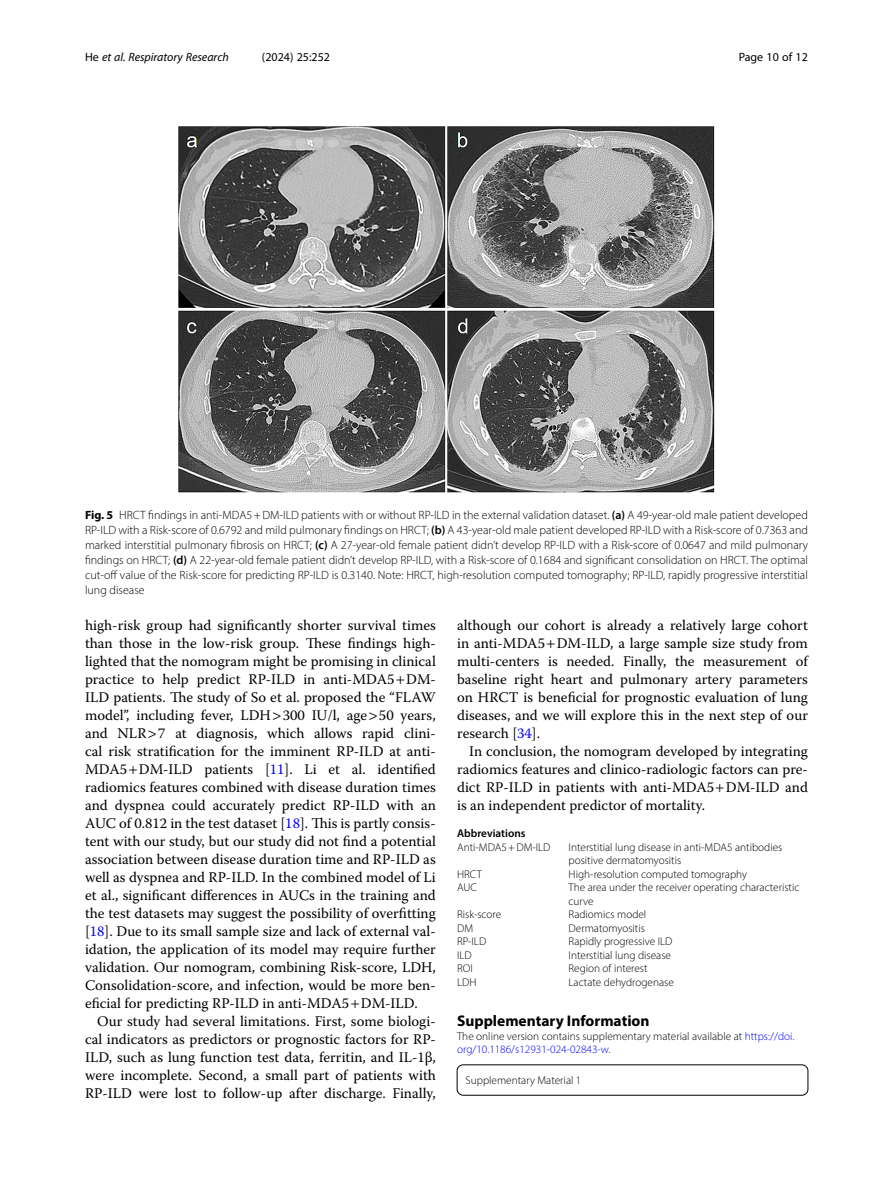
<style>
.page{position:relative;width:893px;height:1191px;background:#fff}
.page>*{position:absolute;margin:0;border:0;box-sizing:border-box;transform-origin:0 0}
.Head_1{font:700 15.45px "Myriad Pro";color:#000}
.Body_Text_Indent{font:14.7px/18px "Warnock Pro";color:#000;text-align:justify}
.Figure_Caption{font:300 12px/15px "Myriad Pro";color:#000;text-align:justify}
.t1{font:italic 12px "Myriad Pro";color:#000}
.t2{font:12px "Myriad Pro";color:#000}
.Abbreviation_Para_1{font:300 11.25px/13.5px "Myriad Pro";color:#000}
.Article_Note_ESM{font:300 11.25px/13.5px "Myriad Pro";color:#000}
.Additional_File_Info{font:300 11.25px "Myriad Pro";color:#000}
.Abbrevation_Heading{font:600 11.25px "Myriad Pro";color:#000}
.s1{font-style:normal}
.s2{font-weight:700}
.s3{font-weight:600}
.s4{color:#00f}
</style>
<div class="page">
<div style="left:457px;top:1064px;width:351px;height:31px;border:1px solid #000;border-radius:6px"></div>
<img style="left:178px;top:126px;width:536px;height:366px">
<p class="t1" style="left:85px;top:50px;width:145px"><span class="s1">He</span> et al. Respiratory Research</p>
<p class="t2" style="left:262px;top:50px;width:70px">(2024) 25:252</p>
<p class="t2" style="left:739px;top:50px;width:71px">Page 10 of 12</p>
<p class="Figure_Caption" style="left:85px;top:508px;width:724px"><span class="s2">Fig. 5</span> HRCT findings in anti-MDA5+DM-ILD patients with or without RP-ILD in the external validation dataset. <span class="s3">(a)</span> A 49-year-old male patient developed RP-ILD with a Risk-score of 0.6792 and mild pulmonary findings on HRCT; <span class="s3">(b)</span> A 43-year-old male patient developed RP-ILD with a Risk-score of 0.7363 and marked interstitial pulmonary fibrosis on HRCT; <span class="s3">(c)</span> A 27-year-old female patient didn’t develop RP-ILD with a Risk-score of 0.0647 and mild pulmonary findings on HRCT; <span class="s3">(d)</span> A 22-year-old female patient didn’t develop RP-ILD, with a Risk-score of 0.1684 and significant consolidation on HRCT. The optimal cut-off value of the Risk-score for predicting RP-ILD is 0.3140. Note: HRCT, high-resolution computed tomography; RP-ILD, rapidly progressive interstitial lung disease</p>
<p class="Body_Text_Indent" style="left:85px;top:616px;width:352px">high-risk group had significantly shorter survival times than those in the low-risk group. These findings high&shy;lighted that the nomogram might be promising in clinical practice to help predict RP-ILD in anti-MDA5 DM-ILD patients. The study of So et al. proposed the “FLAW model”, including fever, LDH 300 IU/l, age 50 years, and NLR 7 at diagnosis, which allows rapid clini&shy;cal risk stratification for the imminent RP-ILD at anti-MDA5 DM-ILD patients [<span class="s4">11</span>]. Li et al. identified radiomics features combined with disease duration times and dyspnea could accurately predict RP-ILD with an AUC of 0.812 in the test dataset [<span class="s4">18</span>]. This is partly consis&shy;tent with our study, but our study did not find a potential association between disease duration time and RP-ILD as well as dyspnea and RP-ILD. In the combined model of Li et al., significant differences in AUCs in the training and the test datasets may suggest the possibility of overfitting [<span class="s4">18</span>]. Due to its small sample size and lack of external val&shy;idation, the application of its model may require further validation. Our nomogram, combining Risk-score, LDH, Consolidation-score, and infection, would be more ben&shy;eficial for predicting RP-ILD in anti-MDA5 DM-ILD.</p>
<p class="Body_Text_Indent" style="left:85px;top:1012px;width:352px;text-indent:12px">Our study had several limitations. First, some biologi&shy;cal indicators as predictors or prognostic factors for RP-ILD, such as lung function test data, ferritin, and IL-1β, were incomplete. Second, a small part of patients with RP-ILD were lost to follow-up after discharge. Finally,</p>
<p class="Body_Text_Indent" style="left:457px;top:616px;width:352px">although our cohort is already a relatively large cohort in anti-MDA5 DM-ILD, a large sample size study from multi-centers is needed. Finally, the measurement of baseline right heart and pulmonary artery parameters on HRCT is beneficial for prognostic evaluation of lung diseases, and we will explore this in the next step of our research [<span class="s4">34</span>].</p>
<p class="Body_Text_Indent" style="left:457px;top:742px;width:352px;text-indent:12px">In conclusion, the nomogram developed by integrating radiomics features and clinico-radiologic factors can pre&shy;dict RP-ILD in patients with anti-MDA5 DM-ILD and is an independent predictor of mortality.</p>
<p class="Abbrevation_Heading" style="left:457px;top:826px;width:70px">Abbreviations</p>
<p class="Abbreviation_Para_1" style="left:457px;top:840px;width:95px">Anti-MDA5+DM-ILD</p>
<p class="Abbreviation_Para_1" style="left:569px;top:840px;width:215px">Interstitial lung disease in anti‑MDA5 antibodies positive dermatomyositis</p>
<p class="Abbreviation_Para_1" style="left:457px;top:867px;width:26px">HRCT</p>
<p class="Abbreviation_Para_1" style="left:569px;top:867px;width:180px">High-resolution computed tomography</p>
<p class="Abbreviation_Para_1" style="left:457px;top:880px;width:21px">AUC</p>
<p class="Abbreviation_Para_1" style="left:569px;top:880px;width:232px">The area under the receiver operating characteristic curve</p>
<p class="Abbreviation_Para_1" style="left:457px;top:907px;width:46px">Risk-score</p>
<p class="Abbreviation_Para_1" style="left:569px;top:907px;width:79px">Radiomics model</p>
<p class="Abbreviation_Para_1" style="left:457px;top:921px;width:18px">DM</p>
<p class="Abbreviation_Para_1" style="left:569px;top:921px;width:78px">Dermatomyositis</p>
<p class="Abbreviation_Para_1" style="left:457px;top:934px;width:31px">RP-ILD</p>
<p class="Abbreviation_Para_1" style="left:569px;top:934px;width:105px">Rapidly progressive ILD</p>
<p class="Abbreviation_Para_1" style="left:457px;top:948px;width:16px">ILD</p>
<p class="Abbreviation_Para_1" style="left:569px;top:948px;width:104px">Interstitial lung disease</p>
<p class="Abbreviation_Para_1" style="left:457px;top:961px;width:17px">ROI</p>
<p class="Abbreviation_Para_1" style="left:569px;top:961px;width:81px">Region of interest</p>
<p class="Abbreviation_Para_1" style="left:457px;top:975px;width:21px">LDH</p>
<p class="Abbreviation_Para_1" style="left:569px;top:975px;width:107px">Lactate dehydrogenase</p>
<p class="Head_1" style="left:457px;top:1011px;width:194px">Supplementary Information</p>
<p class="Article_Note_ESM" style="left:457px;top:1029px;width:339px">The online version contains supplementary material available at <span class="s4">https://doi. org/10.1186/s12931-024-02843-w</span>.</p>
<p class="Additional_File_Info" style="left:466px;top:1073px;width:117px">Supplementary Material 1</p>
</div>
